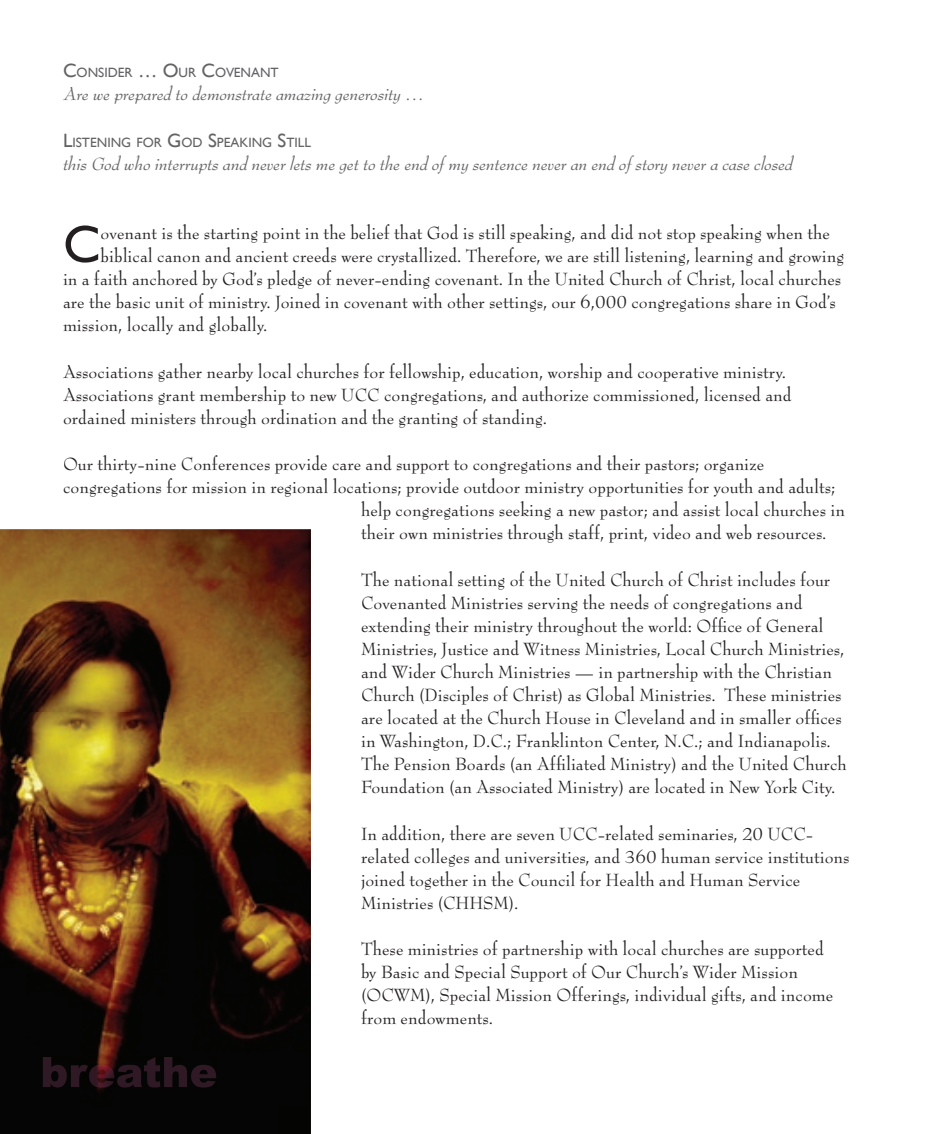
<style>
.page{position:relative;width:945px;height:1134px;background:#fff}
.page>*{position:absolute;margin:0;border:0;box-sizing:border-box;transform-origin:0 0}
.t1{font:53.02px "Gill Sans";color:#231f20}
.t2{font:19.25px/23.1px "Bernhard Modern";color:#231f20}
.t3{font:italic 19.25px "Bernhard Modern";color:#636366}
.t4{font:13.47px "Gill Sans";color:#636366}
.s1{font-size:19.25px}
</style>
<div class="page">
<img style="left:0;top:529px;width:311px;height:605px">
<img style="left:43px;top:1057px;width:173px;height:31px">
<p class="t4" style="left:63px;top:65px;width:217px"><span class="s1">C</span>ONSIDER <span class="s1">… O</span>UR <span class="s1">C</span>OVENANT</p>
<p class="t3" style="left:63px;top:85px;width:363px">Are we prepared to demonstrate amazing generosity …</p>
<p class="t4" style="left:63px;top:134px;width:250px"><span class="s1">L</span>ISTENING FOR <span class="s1">G</span>OD <span class="s1">S</span>PEAKING <span class="s1">S</span>TILL</p>
<p class="t3" style="left:63px;top:154px;width:731px">this God who interrupts and never lets me get to the end of my sentence never an end of story never a case closed</p>
<h1 class="t1" style="left:63px;top:213px;width:39px">C</h1>
<p class="t2" style="left:101px;top:222px;width:731px">ovenant is the starting point in the belief that God is still speaking, and did not stop speaking when the</p>
<p class="t2" style="left:101px;top:245px;width:745px">biblical canon and ancient creeds were crystallized. Therefore, we are still listening, learning and growing</p>
<p class="t2" style="left:63px;top:268px;width:780px">in a faith anchored by God’s pledge of never-ending covenant. In the United Church of Christ, local churches</p>
<p class="t2" style="left:63px;top:291px;width:774px">are the basic unit of ministry. Joined in covenant with other settings, our 6,000 congregations share in God’s</p>
<p class="t2" style="left:63px;top:314px;width:206px">mission, locally and globally.</p>
<p class="t2" style="left:63px;top:360px;width:730px">Associations gather nearby local churches for fellowship, education, worship and cooperative ministry.<br>Associations grant membership to new UCC congregations, and authorize commissioned, licensed and ordained ministers through ordination and the granting of standing.</p>
<p class="t2" style="left:63px;top:453px;width:703px">Our thirty-nine Conferences provide care and support to congregations and their pastors; organize</p>
<p class="t2" style="left:63px;top:476px;width:774px">congregations for mission in regional locations; provide outdoor ministry opportunities for youth and adults;</p>
<p class="t2" style="left:361px;top:499px;width:485px">help congregations seeking a new pastor; and assist local churches in</p>
<p class="t2" style="left:361px;top:522px;width:467px">their own ministries through staff, print, video and web resources.</p>
<p class="t2" style="left:361px;top:568px;width:487px">The national setting of the United Church of Christ includes four Covenanted Ministries serving the needs of congregations and extending their ministry throughout the world: Office of General Ministries, Justice and Witness Ministries, Local Church Ministries, and Wider Church Ministries — in partnership with the Christian Church (Disciples of Christ) as Global Ministries. These ministries are located at the Church House in Cleveland and in smaller offices in Washington, D.C.; Franklinton Center, N.C.; and Indianapolis.<br>The Pension Boards (an Affiliated Ministry) and the United Church Foundation (an Associated Ministry) are located in New York City.</p>
<p class="t2" style="left:361px;top:822px;width:490px">In addition, there are seven UCC-related seminaries, 20 UCC&shy;related colleges and universities, and 360 human service institutions joined together in the Council for Health and Human Service Ministries (CHHSM).</p>
<p class="t2" style="left:361px;top:938px;width:474px">These ministries of partnership with local churches are supported by Basic and Special Support of Our Church’s Wider Mission (OCWM), Special Mission Offerings, individual gifts, and income from endowments.</p>
</div>
